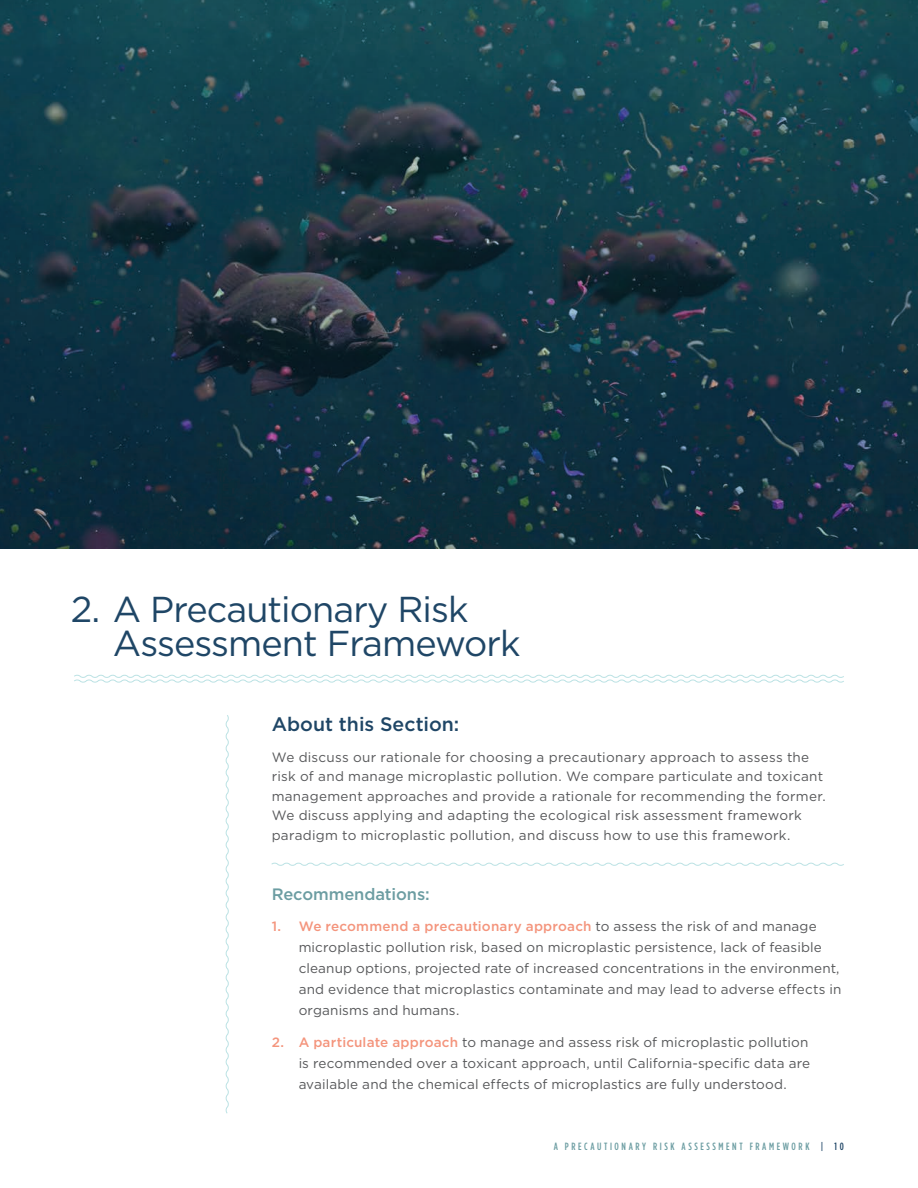
<style>
.page{position:relative;width:918px;height:1188px;background:#fff}
.page>*{position:absolute;margin:0;border:0;box-sizing:border-box;transform-origin:0 0}
.t1{font:36px/34.5px "Gotham HTF";letter-spacing:-.025em;color:#1f4666}
.t2{font:500 19.5px "Gotham HTF";color:#1f4666}
.t3{font:500 16.5px "Gotham HTF";letter-spacing:-.005em;color:#6c9da2}
.t4{font:13.5px/21px "Gotham HTF";letter-spacing:.015em;color:#57585a}
.t5{font:500 condensed 10.5px "Gotham HTF";letter-spacing:.25em;color:#6c9da2}
.s1{font-weight:500;color:#f4957d}
.s2{color:#1f4666}
</style>
<div class="page">
<img style="left:0;top:0;width:918px;height:548px">
<svg style="left:74px;top:674px;width:770px;height:9px"></svg>
<svg style="left:225px;top:715px;width:4px;height:399px"></svg>
<svg style="left:271px;top:862px;width:573px;height:4px"></svg>
<h1 class="t1" style="left:113px;top:591px;width:409px;text-indent:-42px">2. A Precautionary Risk<br>Assessment Framework</h1>
<h3 class="t2" style="left:272px;top:713px;width:189px">About this Section:</h3>
<p class="t4" style="left:272px;top:747px;width:556px;line-height:19.5px">We discuss our rationale for choosing a precautionary approach to assess the risk of and manage microplastic pollution. We compare particulate and toxicant management approaches and provide a rationale for recommending the former.<br>We discuss applying and adapting the ecological risk assessment framework paradigm to microplastic pollution, and discuss how to use this framework.</p>
<p class="t3" style="left:272px;top:884px;width:160px">Recommendations:</p>
<p class="t4" style="left:299px;top:916px;width:544px;text-indent:-27px"><span class="s1">1. We recommend a precautionary approach</span> to assess the risk of and manage microplastic pollution risk, based on microplastic persistence, lack of feasible cleanup options, projected rate of increased concentrations in the environment, and evidence that microplastics contaminate and may lead to adverse effects in organisms and humans.</p>
<p class="t4" style="left:299px;top:1032px;width:513px;text-indent:-27px"><span class="s1">2. A particulate approach</span> to manage and assess risk of microplastic pollution is recommended over a toxicant approach, until California-specifc data are available and the chemical effects of microplastics are fully understood.</p>
<p class="t5" style="left:554px;top:1141px;width:291px">A PRECAUTIONARY RISK ASSESSMENT FRAMEWORK <span class="s2">| 10</span></p>
</div>
